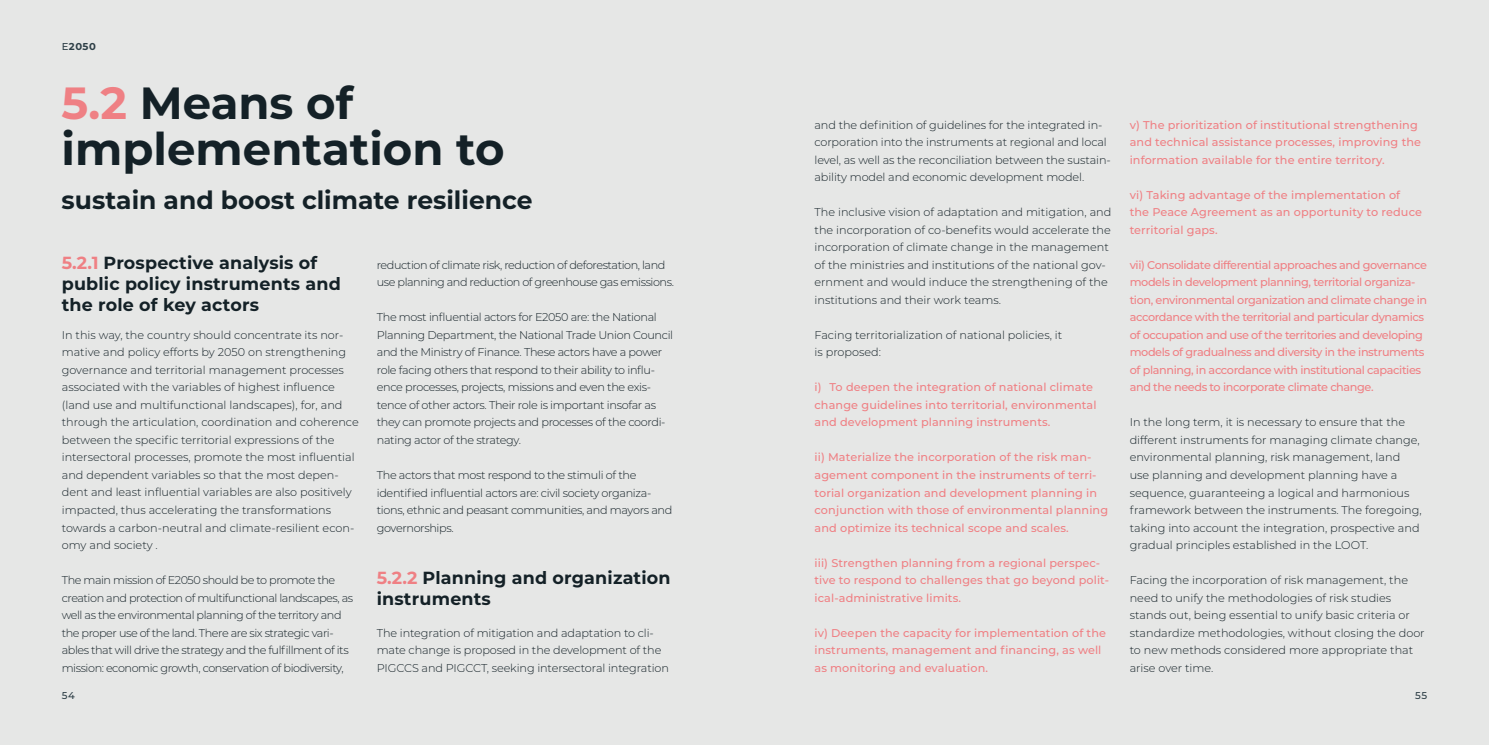
<style>
.page{position:relative;width:1489px;height:745px;background:#fff}
.page>*{position:absolute;margin:0;border:0;box-sizing:border-box;transform-origin:0 0}
.t1{font:700 45px/46.2px "Montserrat";color:#142127}
.t2{font:700 25px "Montserrat";color:#142127}
.t3{font:700 17.5px/21.2px "Montserrat";letter-spacing:.01em;color:#142127}
.t4{font:300 11.25px/17.5px "Montserrat";letter-spacing:-.01em;color:#142127}
.t5{font:500 11.25px/17.5px "Montserrat";letter-spacing:.01em;color:#ef8084}
.t6{font:300 11.25px/17.5px "Montserrat";letter-spacing:-.03em;color:#142127}
.t7{font:300 11.25px/17.5px "Montserrat";letter-spacing:-.04em;color:#142127}
.t8{font:500 11.25px/17.5px "Montserrat";letter-spacing:-.035em;color:#ef8084}
.t9{font:700 10px "Montserrat";color:#2e3f47}
.t10{font:500 10px "Montserrat";color:#2e3f47}
.s1{font-weight:500}
.s2{color:#ef8084}
</style>
<div class="page">
<div style="left:0;top:0;width:1488px;height:744px;background:#e6e7e6"></div>
<p class="t9" style="left:62px;top:39px;width:36px"><span class="s1">E</span>2050</p>
<h1 class="t1" style="left:62px;top:77px;width:444px"><span class="s2">5.2</span> Means of implementation to</h1>
<h2 class="t2" style="left:62px;top:182px;width:472px">sustain and boost climate resilience</h2>
<h3 class="t3" style="left:62px;top:251px;width:280px"><span class="s2">5.2.1</span> Prospective analysis of public policy instruments and the role of key actors</h3>
<p class="t4" style="left:62px;top:325px;width:298px">In this way, the country should concentrate its nor&shy;mative and policy efforts by 2050 on strengthening governance and territorial management processes associated with the variables of highest influence (land use and multifunctional landscapes), for, and through the articulation, coordination and coherence between the specific territorial expressions of the intersectoral processes, promote the most influential and dependent variables so that the most depen&shy;dent and least influential variables are also positively impacted, thus accelerating the transformations towards a carbon-neutral and climate-resilient econ&shy;omy and society .</p>
<p class="t7" style="left:62px;top:570px;width:293px">The main mission of E2050 should be to promote the creation and protection of multifunctional landscapes, as well as the environmental planning of the territory and the proper use of the land. There are six strategic vari&shy;ables that will drive the strategy and the fulfillment of its mission: economic growth, conservation of biodiversity,</p>
<p class="t7" style="left:377px;top:255px;width:298px">reduction of climate risk, reduction of deforestation, land use planning and reduction of greenhouse gas emissions.</p>
<p class="t6" style="left:377px;top:308px;width:298px">The most influential actors for E2050 are: the National Planning Department, the National Trade Union Council and the Ministry of Finance. These actors have a power role facing others that respond to their ability to influ&shy;ence processes, projects, missions and even the exis&shy;tence of other actors. Their role is important insofar as they can promote projects and processes of the coordi&shy;nating actor of the strategy.</p>
<p class="t6" style="left:377px;top:465px;width:297px">The actors that most respond to the stimuli of the identified influential actors are: civil society organiza&shy;tions, ethnic and peasant communities, and mayors and governorships.</p>
<h3 class="t3" style="left:377px;top:566px;width:295px"><span class="s2">5.2.2</span> Planning and organization instruments</h3>
<p class="t4" style="left:377px;top:623px;width:294px">The integration of mitigation and adaptation to cli&shy;mate change is proposed in the development of the<br>PIGCCS and PIGCCT, seeking intersectoral integration</p>
<p class="t4" style="left:814px;top:115px;width:298px">and the definition of guidelines for the integrated in&shy;corporation into the instruments at regional and local level, as well as the reconciliation between the sustain&shy;ability model and economic development model.</p>
<p class="t4" style="left:814px;top:203px;width:298px">The inclusive vision of adaptation and mitigation, and the incorporation of co-benefits would accelerate the incorporation of climate change in the management of the ministries and institutions of the national gov&shy;ernment and would induce the strengthening of the institutions and their work teams.</p>
<p class="t4" style="left:814px;top:325px;width:249px">Facing territorialization of national policies, it is proposed:</p>
<p class="t5" style="left:814px;top:378px;width:283px">i) To deepen the integration of national climate change guidelines into territorial, environmental and development planning instruments.</p>
<p class="t5" style="left:814px;top:448px;width:295px">ii) Materialize the incorporation of the risk man&shy;agement component in the instruments of terri&shy;torial organization and development planning in conjunction with those of environmental planning and optimize its technical scope and scales.</p>
<p class="t5" style="left:814px;top:553px;width:296px">iii) Strengthen planning from a regional perspec&shy;tive to respond to challenges that go beyond polit&shy;ical-administrative limits.</p>
<p class="t5" style="left:814px;top:623px;width:293px">iv) Deepen the capacity for implementation of the instruments, management and financing, as well as monitoring and evaluation.</p>
<p class="t5" style="left:1129px;top:115px;width:293px">v) The prioritization of institutional strengthening and technical assistance processes, improving the information available for the entire territory.</p>
<p class="t5" style="left:1129px;top:185px;width:294px">vi) Taking advantage of the implementation of the Peace Agreement as an opportunity to reduce territorial gaps.</p>
<p class="t8" style="left:1129px;top:255px;width:299px">vii) Consolidate differential approaches and governance models in development planning, territorial organiza&shy;tion, environmental organization and climate change in accordance with the territorial and particular dynamics of occupation and use of the territories and developing models of gradualness and diversity in the instruments of planning, in accordance with institutional capacities and the needs to incorporate climate change.</p>
<p class="t4" style="left:1129px;top:413px;width:293px">In the long term, it is necessary to ensure that the different instruments for managing climate change, environmental planning, risk management, land use planning and development planning have a sequence, guaranteeing a logical and harmonious framework between the instruments. The foregoing, taking into account the integration, prospective and gradual principles established in the LOOT.</p>
<p class="t4" style="left:1129px;top:570px;width:296px">Facing the incorporation of risk management, the need to unify the methodologies of risk studies stands out, being essential to unify basic criteria or standardize methodologies, without closing the door to new methods considered more appropriate that arise over time.</p>
<p class="t10" style="left:62px;top:687px;width:14px">54</p>
<p class="t10" style="left:1415px;top:687px;width:13px">55</p>
</div>
